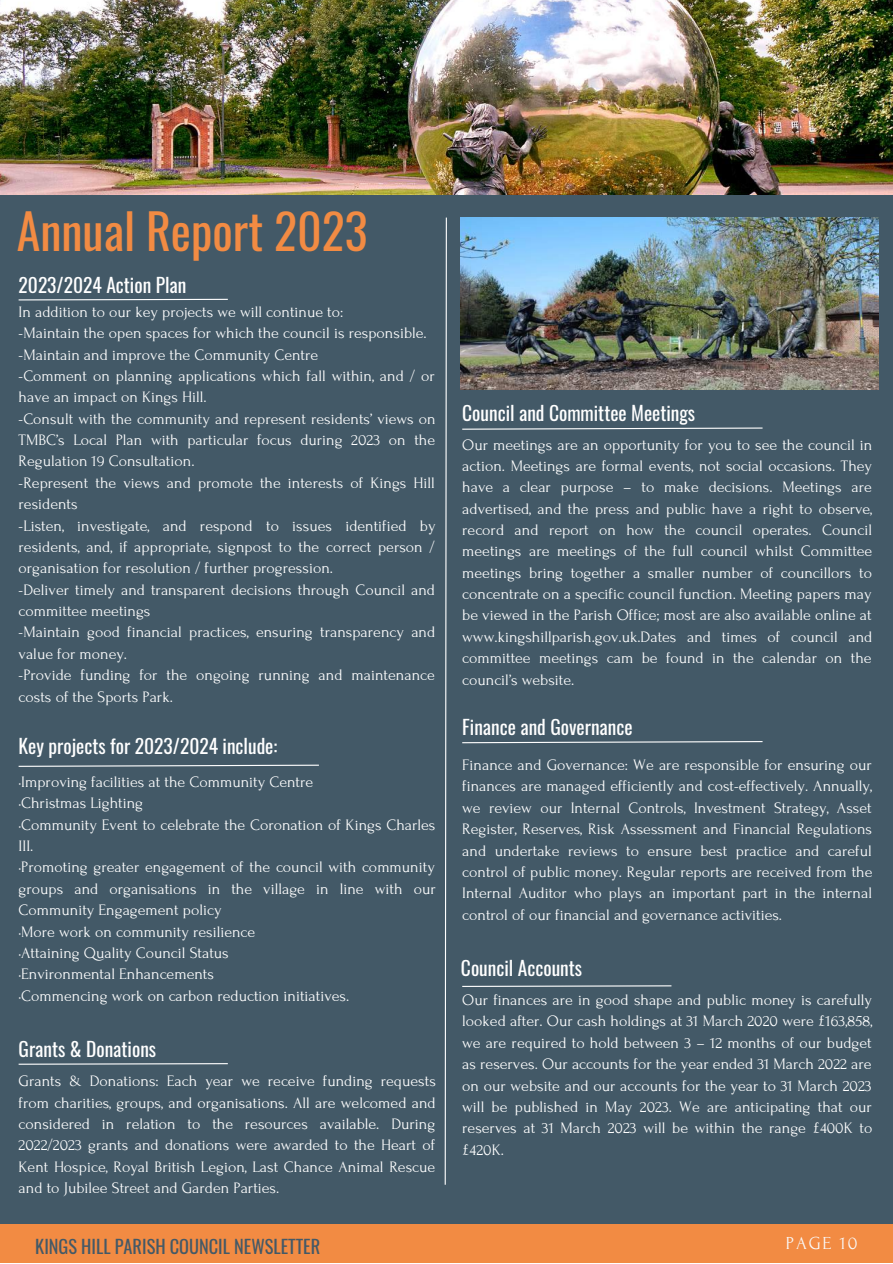
<style>
.page{position:relative;width:893px;height:1264px;background:#fff}
.page>*{position:absolute;margin:0;border:0;box-sizing:border-box;transform-origin:0 0}
.t1{font:48px "Oswald";color:#f28b43}
.t2{font:19.5px "Oswald";color:#fff}
.t3{font:18.3px "Oswald";color:#435967}
.t4{font:18.3px "Forum";letter-spacing:.1em;color:#fafafa}
.t5{font:15.9px/21.3px "Forum";color:#fff;text-align:justify}
</style>
<div class="page">
<div style="left:0;top:180px;width:892px;height:1043px;background:#435967"></div>
<img style="left:0;top:0;width:892px;height:194px">
<svg style="left:444px;top:217px;width:3px;height:968px"></svg>
<img style="left:461px;top:217px;width:417px;height:172px">
<svg style="left:18px;top:298px;width:210px;height:3px"></svg>
<svg style="left:18px;top:764px;width:301px;height:3px"></svg>
<svg style="left:462px;top:427px;width:301px;height:3px"></svg>
<svg style="left:462px;top:741px;width:301px;height:2px"></svg>
<svg style="left:462px;top:985px;width:210px;height:2px"></svg>
<svg style="left:18px;top:1063px;width:210px;height:2px"></svg>
<div style="left:0;top:1224px;width:892px;height:38px;background:#f28b43"></div>
<h1 class="t1" style="left:17px;top:194px;width:352px">Annual Report 2023</h1>
<p class="t2" style="left:19px;top:269px;width:169px">2023/2024 Action Plan</p>
<p class="t5" style="left:19px;top:301px;width:418px;text-align:left">In addition to our key projects we will continue to:<br>-Maintain the open spaces for which the council is responsible. -Maintain and improve the Community Centre<br>-Comment on planning applications which fall within, and / or have an impact on Kings Hill.<br>-Consult with the community and represent residents’ views on TMBC’s Local Plan with particular focus during 2023 on the Regulation 19 Consultation.<br>-Represent the views and promote the interests of Kings Hill residents<br>-Listen, investigate, and respond to issues identified by residents, and, if appropriate, signpost to the correct person / organisation for resolution / further progression.<br>-Deliver timely and transparent decisions through Council and committee meetings<br>-Maintain good financial practices, ensuring transparency and value for money.<br>-Provide funding for the ongoing running and maintenance costs of the Sports Park.</p>
<p class="t2" style="left:19px;top:731px;width:260px">Key projects for 2023/2024 include:</p>
<p class="t5" style="left:19px;top:771px;width:418px;text-align:left">·Improving facilities at the Community Centre<br>·Christmas Lighting<br>·Community Event to celebrate the Coronation of Kings Charles III.<br>·Promoting greater engagement of the council with community groups and organisations in the village in line with our Community Engagement policy<br>·More work on community resilience<br>·Attaining Quality Council Status<br>·Environmental Enhancements<br>·Commencing work on carbon reduction initiatives.</p>
<p class="t2" style="left:19px;top:1033px;width:139px">Grants &amp; Donations</p>
<p class="t5" style="left:19px;top:1070px;width:419px">Grants &amp; Donations: Each year we receive funding requests from charities, groups, and organisations. All are welcomed and considered in relation to the resources available. During 2022/2023 grants and donations were awarded to the Heart of Kent Hospice, Royal British Legion, Last Chance Animal Rescue and to Jubilee Street and Garden Parties.</p>
<p class="t2" style="left:462px;top:398px;width:234px">Council and Committee Meetings</p>
<p class="t5" style="left:462px;top:434px;width:411px">Our meetings are an opportunity for you to see the council in action. Meetings are formal events, not social occasions. They have a clear purpose – to make decisions. Meetings are advertised, and the press and public have a right to observe, record and report on how the council operates. Council meetings are meetings of the full council whilst Committee meetings bring together a smaller number of councillors to concentrate on a specific council function. Meeting papers may be viewed in the Parish Office; most are also available online at www.kingshillparish.gov.uk.Dates and times of council and committee meetings cam be found in the calendar on the council’s website.</p>
<p class="t2" style="left:462px;top:711px;width:172px">Finance and Governance</p>
<p class="t5" style="left:462px;top:754px;width:411px">Finance and Governance: We are responsible for ensuring our finances are managed efficiently and cost-effectively. Annually, we review our Internal Controls, Investment Strategy, Asset Register, Reserves, Risk Assessment and Financial Regulations and undertake reviews to ensure best practice and careful control of public money. Regular reports are received from the Internal Auditor who plays an important part in the internal control of our financial and governance activities.</p>
<p class="t2" style="left:461px;top:952px;width:123px">Council Accounts</p>
<p class="t5" style="left:462px;top:989px;width:411px">Our finances are in good shape and public money is carefully looked after. Our cash holdings at 31 March 2020 were £163,858, we are required to hold between 3 – 12 months of our budget as reserves. Our accounts for the year ended 31 March 2022 are on our website and our accounts for the year to 31 March 2023 will be published in May 2023. We are anticipating that our reserves at 31 March 2023 will be within the range £400K to £420K.</p>
<p class="t3" style="left:35px;top:1231px;width:286px">KINGS HILL PARISH COUNCIL NEWSLETTER</p>
<p class="t4" style="left:785px;top:1233px;width:73px">PAGE 10</p>
</div>
